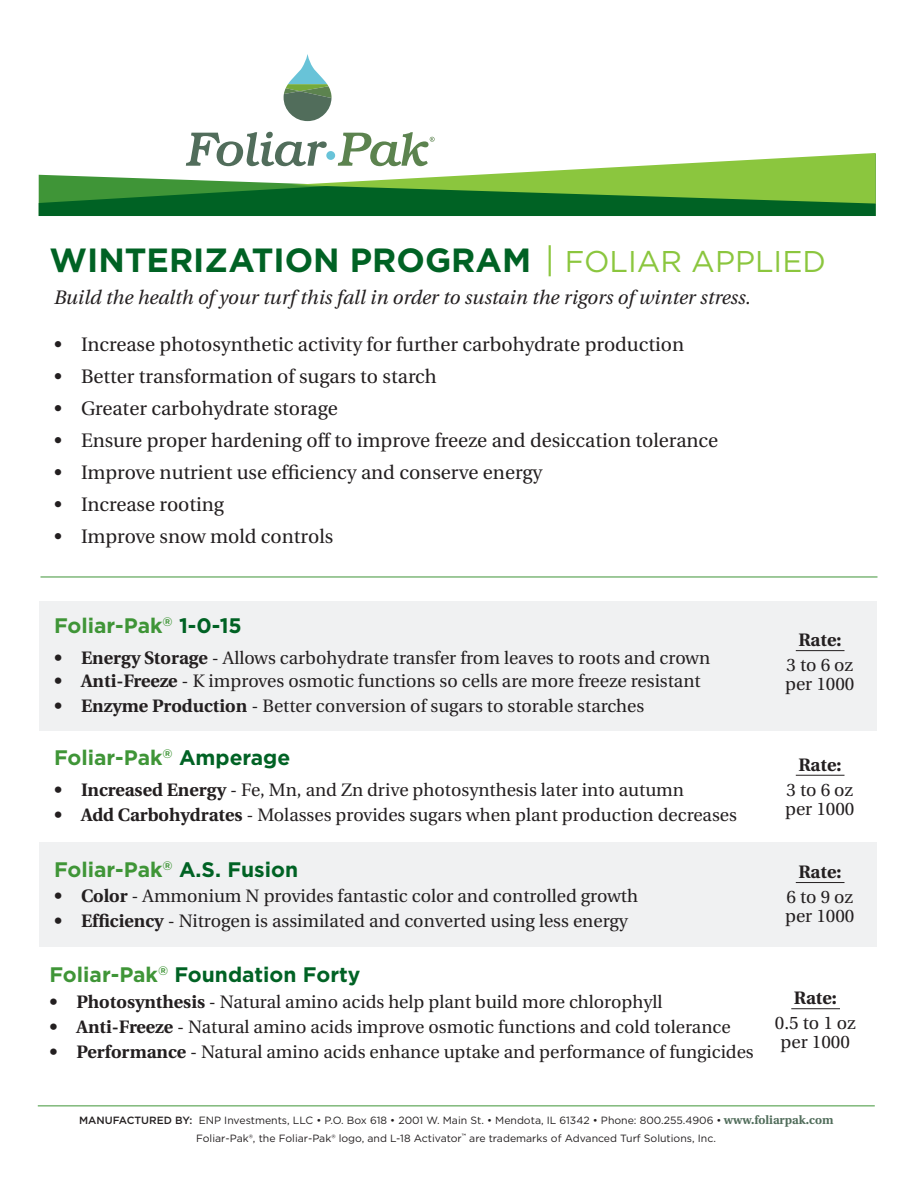
<style>
.page{position:relative;width:918px;height:1188px;background:#fff}
.page>*{position:absolute;margin:0;border:0;box-sizing:border-box;transform-origin:0 0}
.t1{font:700 33.6px "Gotham";color:#006224}
.t2{font:30px "Gotham";color:#8bc63e}
.t3{font:700 21px "Gotham";color:#3f9537}
.t4{font:700 21px "Gotham";color:#006224}
.t5{font:19.5px "Utopia";color:#231f20}
.t6{font:italic 19.5px "Utopia";color:#231f20}
.t7{font:18px "Utopia";color:#231f20}
.t8{font:700 18px "Utopia";color:#231f20}
.t9{font:10.5px "Gotham";color:#231f20}
.s1{font-size:33.6px}
.s2{color:#006224}
.s3{font-weight:700}
.s4{color:#3f9537}
.s5{font-weight:500}
.s6{font-family:"Utopia";font-weight:700;font-size:12px;color:#516d5b}
</style>
<div class="page">
<svg style="left:191px;top:132px;width:136px;height:22px"></svg>
<svg style="left:284px;top:54px;width:48px;height:67px"></svg>
<svg style="left:326px;top:151px;width:9px;height:9px"></svg>
<svg style="left:343px;top:132px;width:92px;height:21px"></svg>
<svg style="left:39px;top:154px;width:252px;height:62px"></svg>
<svg style="left:291px;top:153px;width:585px;height:63px"></svg>
<hr style="left:40px;top:577px;width:838px;height:1px;background:#3f9537">
<div style="left:40px;top:601px;width:837px;height:130px;background:#f0f1f2"></div>
<hr style="left:796px;top:650px;width:48px;height:1px;background:#231f20">
<hr style="left:796px;top:775px;width:48px;height:1px;background:#231f20">
<div style="left:40px;top:842px;width:837px;height:105px;background:#f0f1f2"></div>
<hr style="left:796px;top:882px;width:48px;height:1px;background:#231f20">
<hr style="left:791px;top:1008px;width:49px;height:1px;background:#231f20">
<hr style="left:38px;top:1106px;width:837px;height:1px;background:#3f9537">
<p class="t2" style="left:545px;top:243px;width:283px"><span class="s1">|</span> FOLIAR APPLIED</p>
<p class="t1" style="left:50px;top:238px;width:483px">WINTERIZATION PROGRAM</p>
<p class="t6" style="left:54px;top:287px;width:698px">Build the health of your turf this fall in order to sustain the rigors of winter stress.</p>
<p class="t5" style="left:54px;top:333px;width:632px">• Increase photosynthetic activity for further carbohydrate production</p>
<p class="t5" style="left:54px;top:365px;width:384px">• Better transformation of sugars to starch</p>
<p class="t5" style="left:54px;top:398px;width:285px">• Greater carbohydrate storage</p>
<p class="t5" style="left:54px;top:430px;width:666px">• Ensure proper hardening off to improve freeze and desiccation tolerance</p>
<p class="t5" style="left:54px;top:462px;width:490px">• Improve nutrient use efficiency and conserve energy</p>
<p class="t5" style="left:54px;top:494px;width:172px">• Increase rooting</p>
<p class="t5" style="left:54px;top:526px;width:281px">• Improve snow mold controls</p>
<p class="t3" style="left:54px;top:612px;width:189px">Foliar-Pak<sup>®</sup> <span class="s2">1-0-15</span></p>
<p class="t7" style="left:54px;top:647px;width:658px"><span class="s3">• Energy Storage</span> - Allows carbohydrate transfer from leaves to roots and crown</p>
<p class="t7" style="left:54px;top:671px;width:648px"><span class="s3">• Anti-Freeze</span> - K improves osmotic functions so cells are more freeze resistant</p>
<p class="t7" style="left:54px;top:696px;width:592px"><span class="s3">• Enzyme Production</span> - Better conversion of sugars to storable starches</p>
<p class="t3" style="left:54px;top:744px;width:238px">Foliar-Pak<sup>®</sup> <span class="s2">Amperage</span></p>
<p class="t7" style="left:54px;top:780px;width:632px"><span class="s3">• Increased Energy</span> - Fe, Mn, and Zn drive photosynthesis later into autumn</p>
<p class="t7" style="left:54px;top:805px;width:684px"><span class="s3">• Add Carbohydrates</span> - Molasses provides sugars when plant production decreases</p>
<p class="t3" style="left:54px;top:856px;width:246px">Foliar-Pak<sup>®</sup> <span class="s2">A.S. Fusion</span></p>
<p class="t7" style="left:54px;top:886px;width:585px"><span class="s3">• Color</span> - Ammonium N provides fantastic color and controlled growth</p>
<p class="t7" style="left:54px;top:911px;width:576px"><span class="s3">• Efficiency</span> - Nitrogen is assimilated and converted using less energy</p>
<p class="t4" style="left:50px;top:961px;width:312px"><span class="s4">Foliar-Pak</span><sup>®</sup> Foundation Forty</p>
<p class="t7" style="left:50px;top:992px;width:615px"><span class="s3">• Photosynthesis</span> - Natural amino acids help plant build more chlorophyll</p>
<p class="t7" style="left:50px;top:1017px;width:683px"><span class="s3">• Anti-Freeze</span> - Natural amino acids improve osmotic functions and cold tolerance</p>
<p class="t7" style="left:50px;top:1042px;width:706px"><span class="s3">• Performance</span> - Natural amino acids enhance uptake and performance of fungicides</p>
<p class="t8" style="left:798px;top:630px;width:45px">Rate:</p>
<p class="t7" style="left:786px;top:655px;width:68px">3 to 6 oz</p>
<p class="t7" style="left:785px;top:674px;width:71px">per 1000</p>
<p class="t8" style="left:798px;top:754px;width:45px">Rate:</p>
<p class="t7" style="left:786px;top:780px;width:68px">3 to 6 oz</p>
<p class="t7" style="left:785px;top:799px;width:71px">per 1000</p>
<p class="t8" style="left:798px;top:861px;width:45px">Rate:</p>
<p class="t7" style="left:786px;top:887px;width:68px">6 to 9 oz</p>
<p class="t7" style="left:785px;top:906px;width:71px">per 1000</p>
<p class="t8" style="left:794px;top:988px;width:45px">Rate:</p>
<p class="t7" style="left:775px;top:1013px;width:82px">0.5 to 1 oz</p>
<p class="t7" style="left:781px;top:1032px;width:71px">per 1000</p>
<p class="t9" style="left:79px;top:1113px;width:756px"><span class="s5">MANUFACTURED BY:</span> ENP Investments, LLC • P.O. Box 618 • 2001 W. Main St. • Mendota, IL 61342 • Phone: 800.255.4906 • <span class="s6">www.foliarpak.com</span></p>
<p class="t9" style="left:196px;top:1131px;width:521px">Foliar-Pak®, the Foliar-Pak® logo, and L-18 Activator<sup>™</sup> are trademarks of Advanced Turf Solutions, Inc.</p>
</div>
